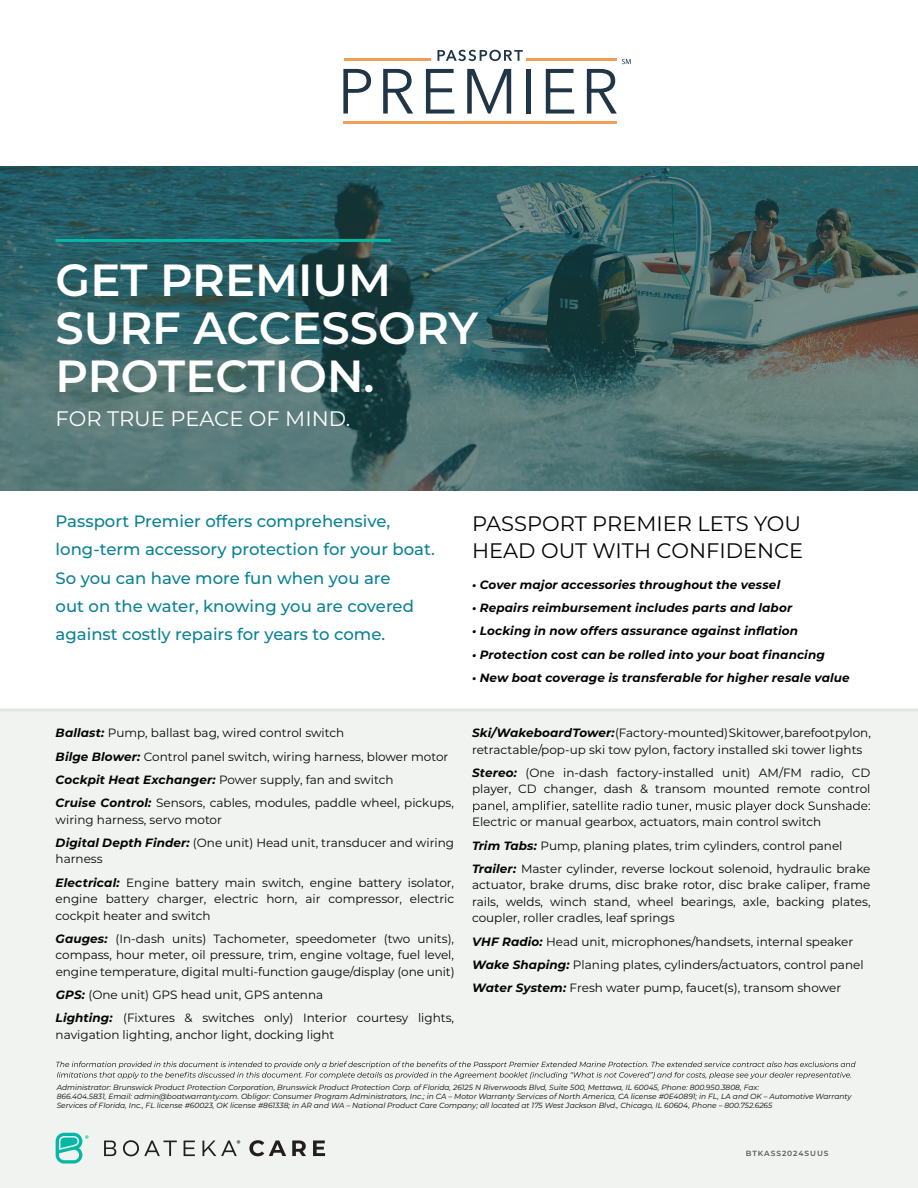
<style>
.page{position:relative;width:918px;height:1188px;background:#fff}
.page>*{position:absolute;margin:0;border:0;box-sizing:border-box;transform-origin:0 0}
.t1{font:600 45px/48px "Montserrat";color:#fff}
.t2{font:21px/27px "Montserrat";color:#040503}
.t3{font:21px "Montserrat";color:#fff}
.t4{font:500 16.5px/28.5px "Montserrat";color:#0b8195}
.t5{font:12px/23.2px "Montserrat";color:#040503}
.t6{font:italic 700 12px "Montserrat";letter-spacing:.01em;color:#040503}
.t7{font:italic 7.5px/9px "Montserrat";color:#040503}
.t8{font:600 7.5px "Montserrat";letter-spacing:.125em;color:#58595b}
.s1{font-weight:700;font-style:italic}
</style>
<div class="page">
<img style="left:0;top:166px;width:918px;height:324px">
<div style="left:0;top:711px;width:918px;height:477px;background:#f0f3ef"></div>
<hr style="left:0;top:708px;width:918px;height:3px;background:#e3e7e0">
<hr style="left:56px;top:239px;width:335px;height:3px;background:#04b8a6">
<svg style="left:104px;top:1141px;width:12px;height:15px"></svg>
<svg style="left:123px;top:1140px;width:54px;height:16px"></svg>
<svg style="left:184px;top:1141px;width:11px;height:15px"></svg>
<svg style="left:203px;top:1140px;width:37px;height:16px"></svg>
<svg style="left:56px;top:1133px;width:32px;height:31px"></svg>
<svg style="left:249px;top:1140px;width:37px;height:16px"></svg>
<svg style="left:292px;top:1140px;width:14px;height:16px"></svg>
<svg style="left:313px;top:1140px;width:12px;height:16px"></svg>
<svg style="left:473px;top:801px;width:397px;height:11px"></svg>
<svg style="left:56px;top:1061px;width:800px;height:18px"></svg>
<hr style="left:526px;top:59px;width:91px;height:2px;background:#ef9e53">
<hr style="left:344px;top:59px;width:87px;height:2px;background:#ef9e53">
<hr style="left:343px;top:122px;width:274px;height:2px;background:#ef9e53">
<svg style="left:343px;top:69px;width:28px;height:45px"></svg>
<svg style="left:383px;top:69px;width:30px;height:45px"></svg>
<svg style="left:426px;top:69px;width:28px;height:45px"></svg>
<svg style="left:467px;top:69px;width:44px;height:45px"></svg>
<hr style="left:527px;top:69px;width:4px;height:45px;background:#203646">
<svg style="left:546px;top:69px;width:28px;height:45px"></svg>
<svg style="left:587px;top:59px;width:44px;height:55px"></svg>
<svg style="left:437px;top:50px;width:86px;height:11px"></svg>
<h1 class="t1" style="left:56px;top:254px;width:424px">GET PREMIUM<br>SURF ACCESSORY<br>PROTECTION.</h1>
<h2 class="t3" style="left:56px;top:404px;width:296px">FOR TRUE PEACE OF MIND.</h2>
<h3 class="t4" style="left:56px;top:506px;width:381px">Passport Premier offers comprehensive, long-term accessory protection for your boat.<br>So you can have more fun when you are<br>out on the water, knowing you are covered against costly repairs for years to come.</h3>
<h2 class="t2" style="left:472px;top:509px;width:333px">PASSPORT PREMIER LETS YOU<br>HEAD OUT WITH CONFIDENCE</h2>
<p class="t6" style="left:472px;top:576px;width:310px">• Cover major accessories throughout the vessel</p>
<p class="t6" style="left:472px;top:599px;width:322px">• Repairs reimbursement includes parts and labor</p>
<p class="t6" style="left:472px;top:622px;width:328px">• Locking in now offers assurance against inflation</p>
<p class="t6" style="left:472px;top:646px;width:354px">• Protection cost can be rolled into your boat financing</p>
<p class="t6" style="left:472px;top:669px;width:379px">• New boat coverage is transferable for higher resale value</p>
<p class="t5" style="left:56px;top:721px;width:400px"><span class="s1">Ballast:</span> Pump, ballast bag, wired control switch<br><span class="s1">Bilge Blower:</span> Control panel switch, wiring harness, blower motor <span class="s1">Cockpit Heat Exchanger:</span> Power supply, fan and switch<br><span class="s1">Cruise Control:</span> Sensors, cables, modules, paddle wheel, pickups,</p>
<p class="t5" style="left:56px;top:807px;width:400px">wiring harness, servo motor<br><span class="s1">Digital Depth Finder:</span> (One unit) Head unit, transducer and wiring</p>
<p class="t5" style="left:56px;top:847px;width:400px">harness<br><span class="s1">Electrical:</span> Engine battery main switch, engine battery isolator,</p>
<p class="t5" style="left:56px;top:890px;width:400px;line-height:16.5px">engine battery charger, electric horn, air compressor, electric cockpit heater and switch</p>
<p class="t5" style="left:56px;top:930px;width:401px;line-height:16.5px;text-align:justify"><span class="s1">Gauges:</span> (In-dash units) Tachometer, speedometer (two units), compass, hour meter, oil pressure, trim, engine voltage, fuel level, engine temperature, digital multi-function gauge/display (one unit)</p>
<p class="t5" style="left:56px;top:983px;width:400px"><span class="s1">GPS:</span> (One unit) GPS head unit, GPS antenna<br><span class="s1">Lighting:</span> (Fixtures &amp; switches only) Interior courtesy lights,</p>
<p class="t5" style="left:56px;top:1022px;width:280px">navigation lighting, anchor light, docking light</p>
<p class="t5" style="left:472px;top:724px;width:400px;line-height:16.5px"><span class="s1">Ski/WakeboardTower:</span>(Factory-mounted)Skitower,barefootpylon, retractable/pop-up ski tow pylon, factory installed ski tower lights</p>
<p class="t5" style="left:472px;top:764px;width:400px;line-height:16.5px"><span class="s1">Stereo:</span> (One in-dash factory-installed unit) AM/FM radio, CD player, CD changer, dash &amp; transom mounted remote control</p>
<p class="t5" style="left:472px;top:810px;width:400px">Electric or manual gearbox, actuators, main control switch<br><span class="s1">Trim Tabs:</span> Pump, planing plates, trim cylinders, control panel<br><span class="s1">Trailer:</span> Master cylinder, reverse lockout solenoid, hydraulic brake</p>
<p class="t5" style="left:472px;top:877px;width:400px;line-height:16.5px;text-align:justify">actuator, brake drums, disc brake rotor, disc brake caliper, frame rails, welds, winch stand, wheel bearings, axle, backing plates, coupler, roller cradles, leaf springs</p>
<p class="t5" style="left:472px;top:929px;width:393px"><span class="s1">VHF Radio:</span> Head unit, microphones/handsets, internal speaker<br><span class="s1">Wake Shaping:</span> Planing plates, cylinders/actuators, control panel<br><span class="s1">Water System:</span> Fresh water pump, faucet(s), transom shower</p>
<p class="t7" style="left:57px;top:1083px;width:796px">Administrator: Brunswick Product Protection Corporation, Brunswick Product Protection Corp. of Florida, 26125 N Riverwoods Blvd, Suite 500, Mettawa, IL 60045, Phone: 800.950.3808, Fax:<br>866.404.5831, Email: admin@boatwarranty.com. Obligor: Consumer Program Administrators, Inc.; in CA – Motor Warranty Services of North America, CA license #0E40891; in FL, LA and OK – Automotive Warranty<br>Services of Florida, Inc., FL license #60023, OK license #861338; in AR and WA – National Product Care Company; all located at 175 West Jackson Blvd., Chicago, IL 60604, Phone – 800.752.6265</p>
<p class="t8" style="left:746px;top:1148px;width:84px">BTKASS2024SUUS</p>
</div>
